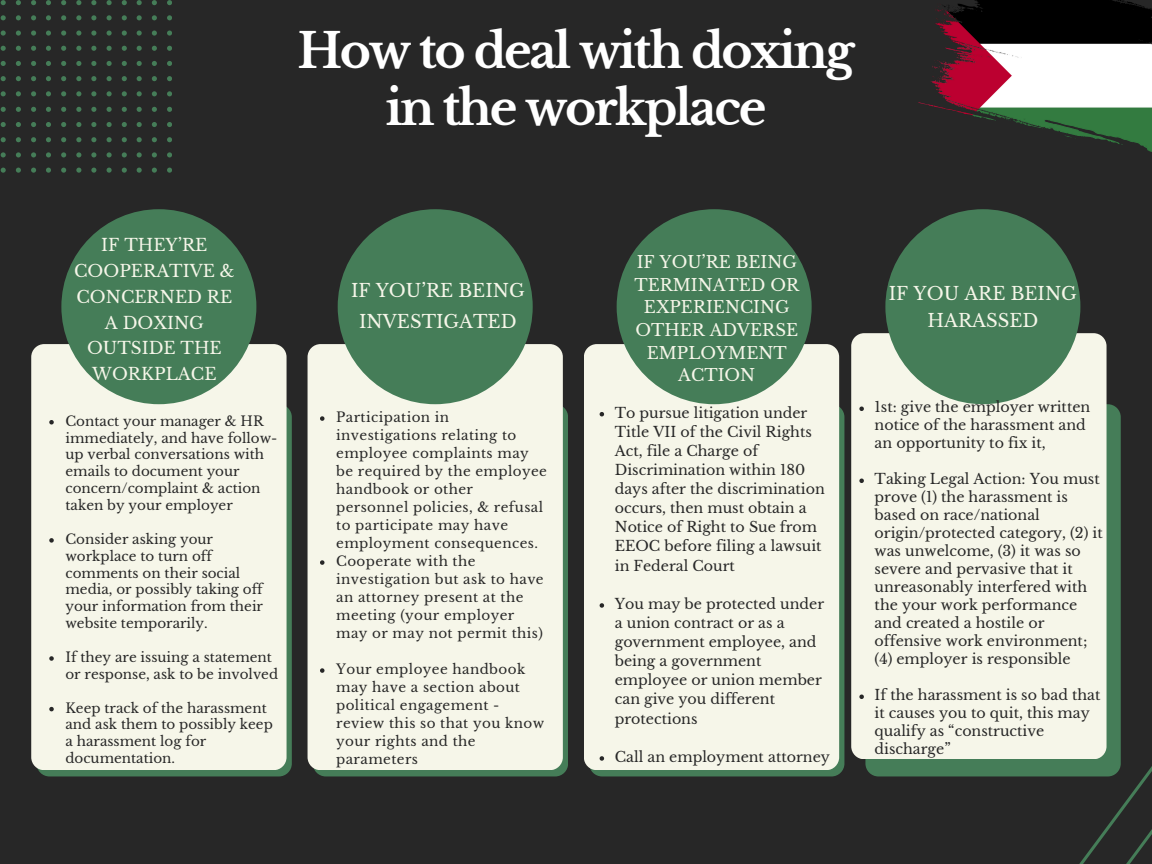
<style>
.page{position:relative;width:1152px;height:864px;background:#272727}
.page>*{position:absolute;margin:0;border:0;box-sizing:border-box;transform-origin:0 0}
.t1{font:700 47.55px "Libre Baskerville";letter-spacing:-.05em;color:#fff}
.t2{font:18px/31.5px "Libre Baskerville";color:#f6f6e9;text-align:center}
.t3{font:16.8px/25.8px "Libre Baskerville";color:#f6f6e9;text-align:center}
.t4{font:16.65px/22.6px "Libre Baskerville";color:#f6f6e9;text-align:center}
.t5{font:14.25px/18px "Libre Baskerville";color:#272727}
.t6{font:13.5px/16.8px "Libre Baskerville";color:#272727}
.t7{font:13.5px/18px "Libre Baskerville";letter-spacing:.03em;color:#272727}
</style>
<div class="page">
<div style="left:37px;top:404px;width:255px;height:372px;background:#457d58;border-radius:13px"></div>
<div style="left:313px;top:404px;width:255px;height:372px;background:#457d58;border-radius:13px"></div>
<div style="left:31px;top:344px;width:256px;height:426px;background:#f6f6e9;border-radius:13px"></div>
<div style="left:308px;top:344px;width:255px;height:426px;background:#f6f6e9;border-radius:13px"></div>
<div style="left:61px;top:209px;width:195px;height:195px;background:#457d58;border-radius:50%"></div>
<div style="left:338px;top:209px;width:195px;height:195px;background:#457d58;border-radius:50%"></div>
<div style="left:589px;top:404px;width:255px;height:372px;background:#457d58;border-radius:13px"></div>
<div style="left:584px;top:344px;width:255px;height:426px;background:#f6f6e9;border-radius:13px"></div>
<div style="left:617px;top:209px;width:195px;height:195px;background:#457d58;border-radius:50%"></div>
<div style="left:865px;top:404px;width:256px;height:372px;background:#457d58;border-radius:13px"></div>
<div style="left:851px;top:333px;width:256px;height:426px;background:#f6f6e9;border-radius:13px"></div>
<div style="left:885px;top:209px;width:195px;height:195px;background:#457d58;border-radius:50%"></div>
<svg style="left:49px;top:420px;width:5px;height:5px"></svg>
<svg style="left:49px;top:538px;width:5px;height:5px"></svg>
<svg style="left:49px;top:656px;width:5px;height:5px"></svg>
<svg style="left:49px;top:707px;width:5px;height:4px"></svg>
<svg style="left:320px;top:416px;width:5px;height:5px"></svg>
<svg style="left:320px;top:560px;width:5px;height:5px"></svg>
<svg style="left:320px;top:668px;width:5px;height:5px"></svg>
<svg style="left:600px;top:412px;width:4px;height:4px"></svg>
<svg style="left:600px;top:603px;width:4px;height:5px"></svg>
<svg style="left:600px;top:756px;width:4px;height:5px"></svg>
<svg style="left:859px;top:407px;width:5px;height:4px"></svg>
<svg style="left:859px;top:479px;width:5px;height:4px"></svg>
<svg style="left:859px;top:695px;width:5px;height:4px"></svg>
<svg style="left:1px;top:0;width:171px;height:173px"></svg>
<svg style="left:1047px;top:749px;width:105px;height:115px"></svg>
<img style="left:919px;top:0;width:233px;height:152px">
<p class="t1" style="left:297px;top:22px;width:559px">How to deal with doxing</p>
<p class="t1" style="left:386px;top:79px;width:382px">in the workplace</p>
<p class="t3" style="left:74px;top:232px;width:162px">IF THEY’RE<br>COOPERATIVE &amp;<br>CONCERNED RE<br>A DOXING<br>OUTSIDE THE<br>WORKPLACE</p>
<p class="t6" style="left:65px;top:413px;width:214px">Contact your manager &amp; HR immediately, and have follow&shy;up verbal conversations with emails to document your concern/complaint &amp; action taken by your employer</p>
<p class="t6" style="left:65px;top:531px;width:199px">Consider asking your workplace to turn off comments on their social media, or possibly taking off your information from their website temporarily.</p>
<p class="t6" style="left:65px;top:649px;width:214px">If they are issuing a statement or response, ask to be involved</p>
<p class="t6" style="left:65px;top:699px;width:209px">Keep track of the harassment and ask them to possibly keep a harassment log for documentation.</p>
<p class="t2" style="left:351px;top:275px;width:175px">IF YOU’RE BEING<br>INVESTIGATED</p>
<p class="t7" style="left:336px;top:408px;width:212px">Participation in investigations relating to employee complaints may be required by the employee handbook or other personnel policies, &amp; refusal to participate may have employment consequences.</p>
<p class="t7" style="left:336px;top:552px;width:209px">Cooperate with the investigation but ask to have an attorney present at the meeting (your employer may or may not permit this)</p>
<p class="t7" style="left:336px;top:660px;width:210px">Your employee handbook may have a section about political engagement - review this so that you know your rights and the parameters</p>
<p class="t4" style="left:634px;top:251px;width:166px">IF YOU’RE BEING<br>TERMINATED OR<br>EXPERIENCING<br>OTHER ADVERSE<br>EMPLOYMENT<br>ACTION</p>
<p class="t5" style="left:615px;top:403px;width:212px;line-height:19.2px">To pursue litigation under<br>Title VII of the Civil Rights<br>Act, file a Charge of<br>Discrimination within 180 days after the discrimination occurs, then must obtain a<br>Notice of Right to Sue from<br>EEOC before filing a lawsuit in Federal Court</p>
<p class="t5" style="left:615px;top:594px;width:211px;line-height:19.2px">You may be protected under a union contract or as a government employee, and being a government employee or union member can give you different protections</p>
<p class="t5" style="left:615px;top:748px;width:217px">Call an employment attorney</p>
<p class="t2" style="left:889px;top:280px;width:190px;line-height:27px">IF YOU ARE BEING<br>HARASSED</p>
<p class="t5" style="left:875px;top:398px;width:217px">1st: give the employer written notice of the harassment and an opportunity to fix it,</p>
<p class="t5" style="left:875px;top:470px;width:230px">Taking Legal Action: You must prove (1) the harassment is based on race/national origin/protected category, (2) it was unwelcome, (3) it was so severe and pervasive that it unreasonably interfered with the your work performance and created a hostile or offensive work environment; (4) employer is responsible</p>
<p class="t5" style="left:875px;top:686px;width:227px">If the harassment is so bad that it causes you to quit, this may qualify as “constructive discharge”</p>
</div>
